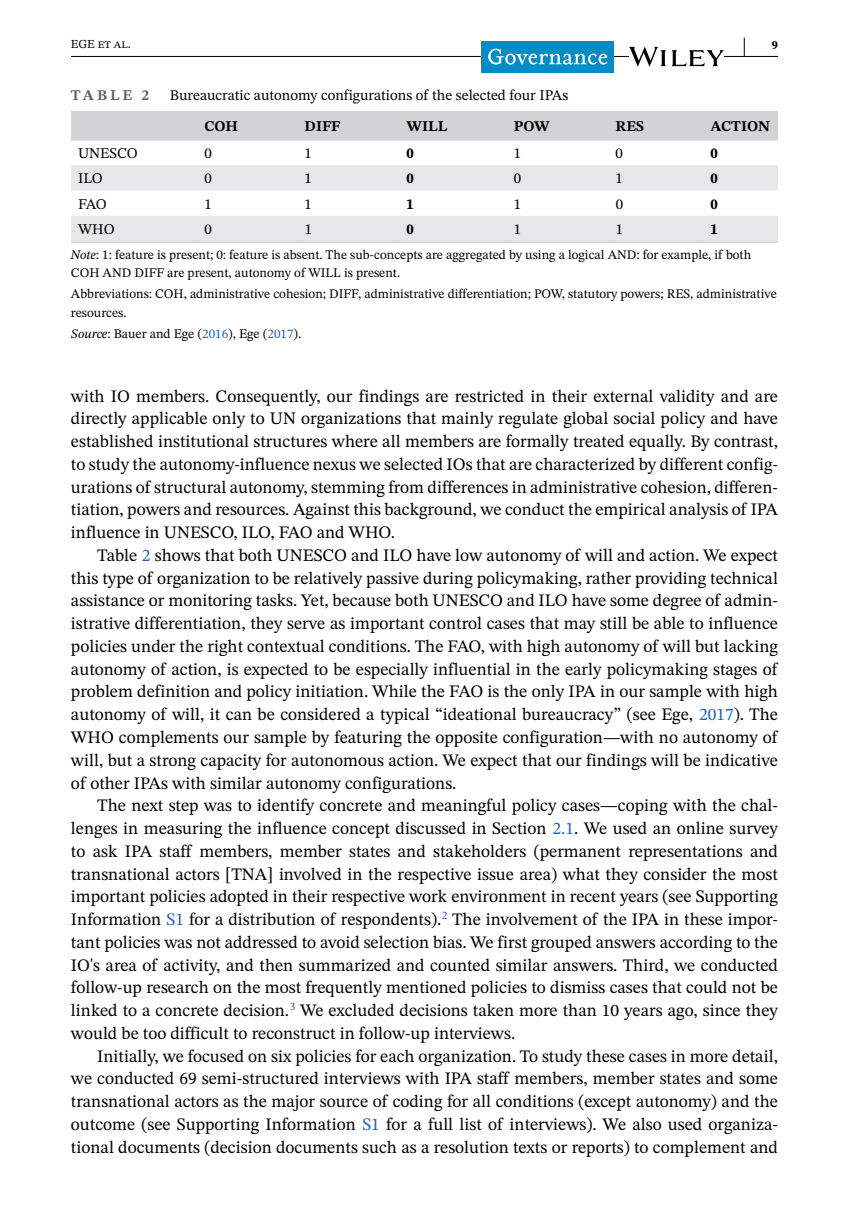
<style>
.page{position:relative;width:849px;height:1221px;background:#fff}
.page>*{position:absolute;margin:0;border:0;box-sizing:border-box;transform-origin:0 0}
.t1{font:17.5px/22.8px "STIX Two Text";color:#000;text-align:justify}
.t2{font:14.88px "STIX Two Text";color:#000}
.t3{font:700 14.88px "STIX Two Text";color:#000}
.t4{font:700 14.88px "STIX Two Text";letter-spacing:.2em;color:#636466}
.t5{font:13.12px/18.4px "STIX Two Text";color:#000}
.t6{font:12.25px "STIX Two Text";color:#000}
.t7{font:700 12.25px "STIX Two Text";color:#000}
.s1{font-style:italic}
.s2{color:#2564af}
</style>
<div class="page">
<hr style="left:71px;top:56px;width:706px;height:1px;background:#000">
<div style="left:481px;top:41px;width:133px;height:31px;background:#018dc3"></div>
<svg style="left:488px;top:49px;width:119px;height:16px"></svg>
<svg style="left:628px;top:47px;width:95px;height:20px"></svg>
<svg style="left:743px;top:38px;width:1px;height:18px"></svg>
<div style="left:71px;top:111px;width:706px;height:28px;background:#d1d3d4"></div>
<svg style="left:71px;top:165px;width:706px;height:76px;fill:#e6e7e8"></svg>
<hr style="left:71px;top:139px;width:126px;height:2px;background:#d1d3d4">
<hr style="left:197px;top:139px;width:100px;height:2px;background:#d1d3d4">
<hr style="left:297px;top:139px;width:102px;height:2px;background:#d1d3d4">
<hr style="left:399px;top:139px;width:107px;height:2px;background:#d1d3d4">
<hr style="left:506px;top:139px;width:102px;height:2px;background:#d1d3d4">
<hr style="left:608px;top:139px;width:95px;height:2px;background:#d1d3d4">
<hr style="left:703px;top:139px;width:74px;height:2px;background:#d1d3d4">
<hr style="left:71px;top:241px;width:126px;height:2px;background:#d1d3d4">
<hr style="left:197px;top:241px;width:100px;height:2px;background:#d1d3d4">
<hr style="left:297px;top:241px;width:102px;height:2px;background:#d1d3d4">
<hr style="left:399px;top:241px;width:107px;height:2px;background:#d1d3d4">
<hr style="left:506px;top:241px;width:102px;height:2px;background:#d1d3d4">
<hr style="left:608px;top:241px;width:95px;height:2px;background:#d1d3d4">
<hr style="left:703px;top:241px;width:74px;height:2px;background:#d1d3d4">
<p class="t6" style="left:71px;top:35px;width:61px">EGE et al.</p>
<p class="t7" style="left:771px;top:36px;width:8px">9</p>
<p class="t4" style="left:71px;top:84px;width:79px">TABLE 2</p>
<p class="t2" style="left:170px;top:84px;width:400px">Bureaucratic autonomy configurations of the selected four IPAs</p>
<p class="t3" style="left:204px;top:115px;width:35px">COH</p>
<p class="t3" style="left:304px;top:115px;width:37px">DIFF</p>
<p class="t3" style="left:406px;top:115px;width:42px">WILL</p>
<p class="t3" style="left:513px;top:115px;width:37px">POW</p>
<p class="t3" style="left:615px;top:115px;width:30px">RES</p>
<p class="t3" style="left:710px;top:115px;width:61px">ACTION</p>
<p class="t2" style="left:78px;top:142px;width:61px">UNESCO</p>
<p class="t2" style="left:204px;top:142px;width:9px">0</p>
<p class="t2" style="left:304px;top:142px;width:9px">1</p>
<p class="t3" style="left:406px;top:142px;width:9px">0</p>
<p class="t2" style="left:513px;top:142px;width:9px">1</p>
<p class="t2" style="left:615px;top:142px;width:9px">0</p>
<p class="t3" style="left:710px;top:142px;width:9px">0</p>
<p class="t2" style="left:78px;top:168px;width:26px">ILO</p>
<p class="t2" style="left:204px;top:168px;width:9px">0</p>
<p class="t2" style="left:304px;top:168px;width:9px">1</p>
<p class="t3" style="left:406px;top:168px;width:9px">0</p>
<p class="t2" style="left:513px;top:168px;width:9px">0</p>
<p class="t2" style="left:615px;top:168px;width:9px">1</p>
<p class="t3" style="left:710px;top:168px;width:9px">0</p>
<p class="t2" style="left:78px;top:193px;width:30px">FAO</p>
<p class="t2" style="left:204px;top:193px;width:9px">1</p>
<p class="t2" style="left:304px;top:193px;width:9px">1</p>
<p class="t3" style="left:406px;top:193px;width:9px">1</p>
<p class="t2" style="left:513px;top:193px;width:9px">1</p>
<p class="t2" style="left:615px;top:193px;width:9px">0</p>
<p class="t3" style="left:710px;top:193px;width:9px">0</p>
<p class="t2" style="left:78px;top:218px;width:38px">WHO</p>
<p class="t2" style="left:204px;top:218px;width:9px">0</p>
<p class="t2" style="left:304px;top:218px;width:9px">1</p>
<p class="t3" style="left:406px;top:218px;width:9px">0</p>
<p class="t2" style="left:513px;top:218px;width:9px">1</p>
<p class="t2" style="left:615px;top:218px;width:9px">1</p>
<p class="t3" style="left:710px;top:218px;width:9px">1</p>
<p class="t5" style="left:71px;top:245px;width:681px"><span class="s1">Note</span>: 1: feature is present; 0: feature is absent. The sub-concepts are aggregated by using a logical AND: for example, if both<br>COH AND DIFF are present, autonomy of WILL is present.</p>
<p class="t5" style="left:71px;top:285px;width:707px">Abbreviations: COH, administrative cohesion; DIFF, administrative differentiation; POW, statutory powers; RES, administrative resources.</p>
<p class="t5" style="left:71px;top:324px;width:232px"><span class="s1">Source</span>: Bauer and Ege (<span class="s2">2016</span>), Ege (<span class="s2">2017</span>).</p>
<p class="t1" style="left:71px;top:384px;width:708px">with IO members. Consequently, our findings are restricted in their external validity and are directly applicable only to UN organizations that mainly regulate global social policy and have established institutional structures where all members are formally treated equally. By contrast, to study the autonomy-influence nexus we selected IOs that are characterized by different config&shy;urations of structural autonomy, stemming from differences in administrative cohesion, differen&shy;tiation, powers and resources. Against this background, we conduct the empirical analysis of IPA influence in UNESCO, ILO, FAO and WHO.</p>
<p class="t1" style="left:71px;top:543px;width:708px;text-indent:26px">Table <span class="s2">2</span> shows that both UNESCO and ILO have low autonomy of will and action. We expect this type of organization to be relatively passive during policymaking, rather providing technical assistance or monitoring tasks. Yet, because both UNESCO and ILO have some degree of admin&shy;istrative differentiation, they serve as important control cases that may still be able to influence policies under the right contextual conditions. The FAO, with high autonomy of will but lacking autonomy of action, is expected to be especially influential in the early policymaking stages of problem definition and policy initiation. While the FAO is the only IPA in our sample with high autonomy of will, it can be considered a typical “ideational bureaucracy” (see Ege, <span class="s2">2017</span>). The WHO complements our sample by featuring the opposite configuration—with no autonomy of will, but a strong capacity for autonomous action. We expect that our findings will be indicative of other IPAs with similar autonomy configurations.</p>
<p class="t1" style="left:71px;top:794px;width:708px;text-indent:26px">The next step was to identify concrete and meaningful policy cases—coping with the chal&shy;lenges in measuring the influence concept discussed in Section <span class="s2">2.1</span>. We used an online survey to ask IPA staff members, member states and stakeholders (permanent representations and transnational actors [TNA] involved in the respective issue area) what they consider the most important policies adopted in their respective work environment in recent years (see Supporting Information <span class="s2">S1</span> for a distribution of respondents).<sup>2</sup> The involvement of the IPA in these impor&shy;tant policies was not addressed to avoid selection bias. We first grouped answers according to the IO's area of activity, and then summarized and counted similar answers. Third, we conducted follow-up research on the most frequently mentioned policies to dismiss cases that could not be linked to a concrete decision.<sup>3</sup> We excluded decisions taken more than 10 years ago, since they would be too difficult to reconstruct in follow-up interviews.</p>
<p class="t1" style="left:71px;top:1044px;width:708px;text-indent:26px">Initially, we focused on six policies for each organization. To study these cases in more detail, we conducted 69 semi-structured interviews with IPA staff members, member states and some transnational actors as the major source of coding for all conditions (except autonomy) and the outcome (see Supporting Information <span class="s2">S1</span> for a full list of interviews). We also used organiza&shy;tional documents (decision documents such as a resolution texts or reports) to complement and</p>
</div>
